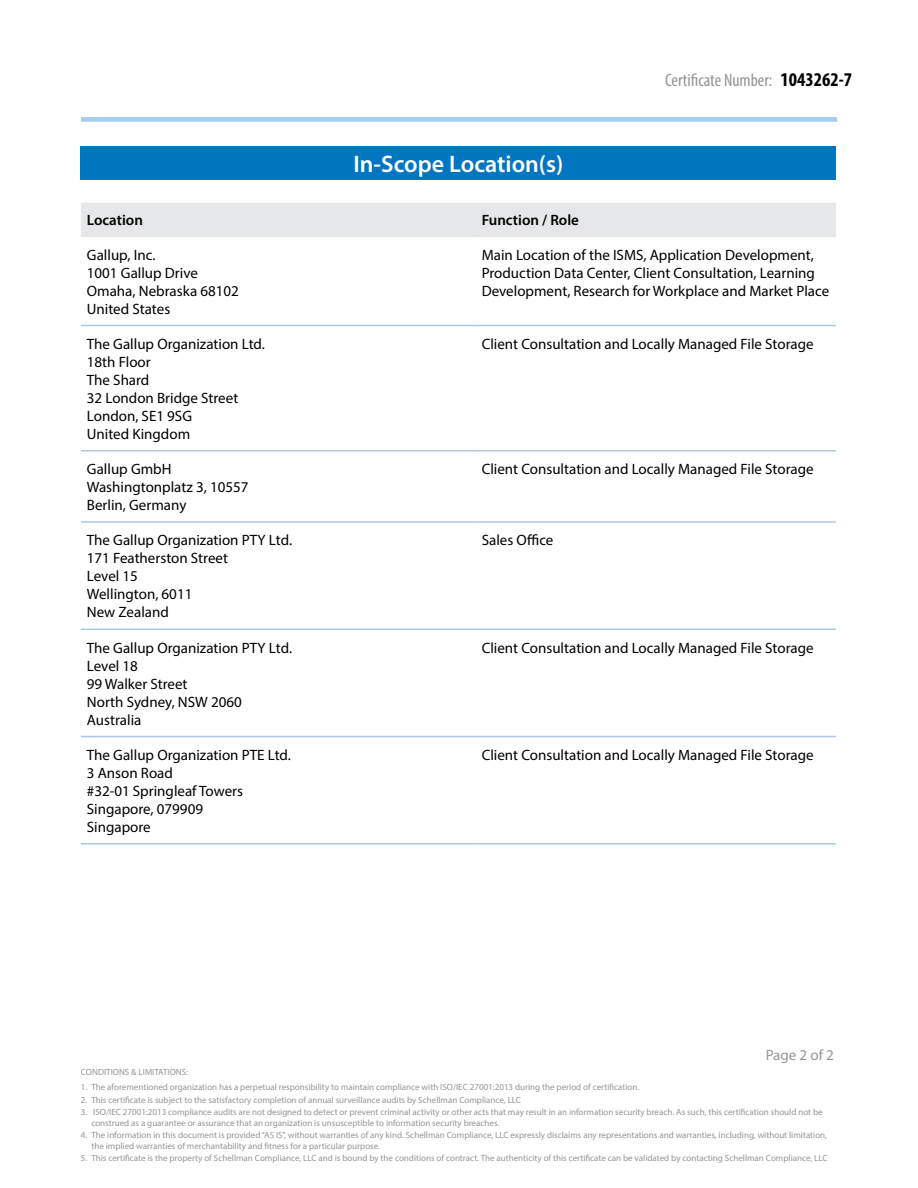
<style>
.page{position:relative;width:918px;height:1188px;background:#fff}
.page>*{position:absolute;margin:0;border:0;box-sizing:border-box;transform-origin:0 0}
.t1{font:600 24px "Myriad Pro";color:#fff}
.t2{font:condensed 18px "Myriad Pro";color:#939598}
.t3{font:15px/18px "Myriad Pro";color:#000}
.t4{font:600 15px "Myriad Pro";color:#000}
.t5{font:15px "Myriad Pro";color:#939598}
.t6{font:9px/10.8px "Myriad Pro";color:#939598}
.s1{font-weight:700;font-size:19.5px;color:#000}
</style>
<div class="page">
<div style="left:81px;top:117px;width:756px;height:5px;background:#a5ceee"></div>
<div style="left:81px;top:146px;width:755px;height:34px;background:#0076c0"></div>
<div style="left:81px;top:203px;width:755px;height:33px;background:#e6e7e8"></div>
<hr style="left:81px;top:236px;width:395px;height:1px;background:#e6e7e8">
<hr style="left:476px;top:236px;width:360px;height:1px;background:#e6e7e8">
<hr style="left:81px;top:325px;width:395px;height:1px;background:#aec7e8">
<hr style="left:476px;top:325px;width:360px;height:1px;background:#aec7e8">
<hr style="left:81px;top:450px;width:395px;height:2px;background:#aec7e8">
<hr style="left:476px;top:450px;width:360px;height:2px;background:#aec7e8">
<hr style="left:81px;top:521px;width:395px;height:2px;background:#aec7e8">
<hr style="left:476px;top:521px;width:360px;height:2px;background:#aec7e8">
<hr style="left:81px;top:629px;width:395px;height:1px;background:#aec7e8">
<hr style="left:476px;top:629px;width:360px;height:1px;background:#aec7e8">
<hr style="left:81px;top:736px;width:395px;height:1px;background:#aec7e8">
<hr style="left:476px;top:736px;width:360px;height:1px;background:#aec7e8">
<hr style="left:81px;top:843px;width:395px;height:2px;background:#aec7e8">
<hr style="left:476px;top:843px;width:360px;height:2px;background:#aec7e8">
<h1 class="t1" style="left:353px;top:148px;width:212px">In-Scope Location(s)</h1>
<h2 class="t2" style="left:665px;top:69px;width:188px">Certificate Number: <span class="s1">1043262-7</span></h2>
<h3 class="t4" style="left:87px;top:211px;width:58px">Location</h3>
<h3 class="t4" style="left:482px;top:211px;width:99px">Function / Role</h3>
<h3 class="t3" style="left:87px;top:245px;width:154px">Gallup, Inc.<br>1001 Gallup Drive<br>Omaha, Nebraska 68102<br>United States</h3>
<h3 class="t3" style="left:482px;top:245px;width:349px">Main Location of the ISMS, Application Development,<br>Production Data Center, Client Consultation, Learning<br>Development, Research for Workplace and Market Place</h3>
<h3 class="t3" style="left:87px;top:335px;width:180px">The Gallup Organization Ltd.<br>18th Floor<br>The Shard<br>32 London Bridge Street<br>London, SE1 9SG<br>United Kingdom</h3>
<h3 class="t3" style="left:482px;top:335px;width:333px">Client Consultation and Locally Managed File Storage</h3>
<h3 class="t3" style="left:87px;top:460px;width:163px">Gallup GmbH<br>Washingtonplatz 3, 10557<br>Berlin, Germany</h3>
<h3 class="t3" style="left:482px;top:460px;width:333px">Client Consultation and Locally Managed File Storage</h3>
<h3 class="t3" style="left:87px;top:531px;width:207px">The Gallup Organization PTY Ltd.<br>171 Featherston Street<br>Level 15<br>Wellington, 6011<br>New Zealand</h3>
<h3 class="t3" style="left:482px;top:531px;width:73px">Sales Office</h3>
<h3 class="t3" style="left:87px;top:638px;width:207px">The Gallup Organization PTY Ltd.<br>Level 18<br>99 Walker Street<br>North Sydney, NSW 2060<br>Australia</h3>
<h3 class="t3" style="left:482px;top:638px;width:333px">Client Consultation and Locally Managed File Storage</h3>
<h3 class="t3" style="left:87px;top:746px;width:206px">The Gallup Organization PTE Ltd.<br>3 Anson Road<br>#32-01 Springleaf Towers<br>Singapore, 079909<br>Singapore</h3>
<h3 class="t3" style="left:482px;top:746px;width:333px">Client Consultation and Locally Managed File Storage</h3>
<h3 class="t5" style="left:766px;top:1045px;width:70px">Page 2 of 2</h3>
<p class="t6" style="left:81px;top:1066px;width:109px">CONDITIONS &amp; LIMITATIONS:</p>
<p class="t6" style="left:81px;top:1082px;width:560px">1. The aforementioned organization has a perpetual responsibility to maintain compliance with ISO/IEC 27001:2013 during the period of certification.</p>
<p class="t6" style="left:81px;top:1094px;width:442px">2. This certificate is subject to the satisfactory completion of annual surveillance audits by Schellman Compliance, LLC</p>
<p class="t6" style="left:91px;top:1106px;width:733px;text-indent:-11px">3. ISO/IEC 27001:2013 compliance audits are not designed to detect or prevent criminal activity or other acts that may result in an information security breach. As such, this certification should not be construed as a guarantee or assurance that an organization is unsusceptible to information security breaches.</p>
<p class="t6" style="left:91px;top:1129px;width:737px;text-indent:-11px">4. The information in this document is provided “AS IS”, without warranties of any kind. Schellman Compliance, LLC expressly disclaims any representations and warranties, including, without limitation, the implied warranties of merchantability and fitness for a particular purpose.</p>
<p class="t6" style="left:81px;top:1152px;width:748px">5. This certificate is the property of Schellman Compliance, LLC and is bound by the conditions of contract. The authenticity of this certificate can be validated by contacting Schellman Compliance, LLC</p>
</div>
